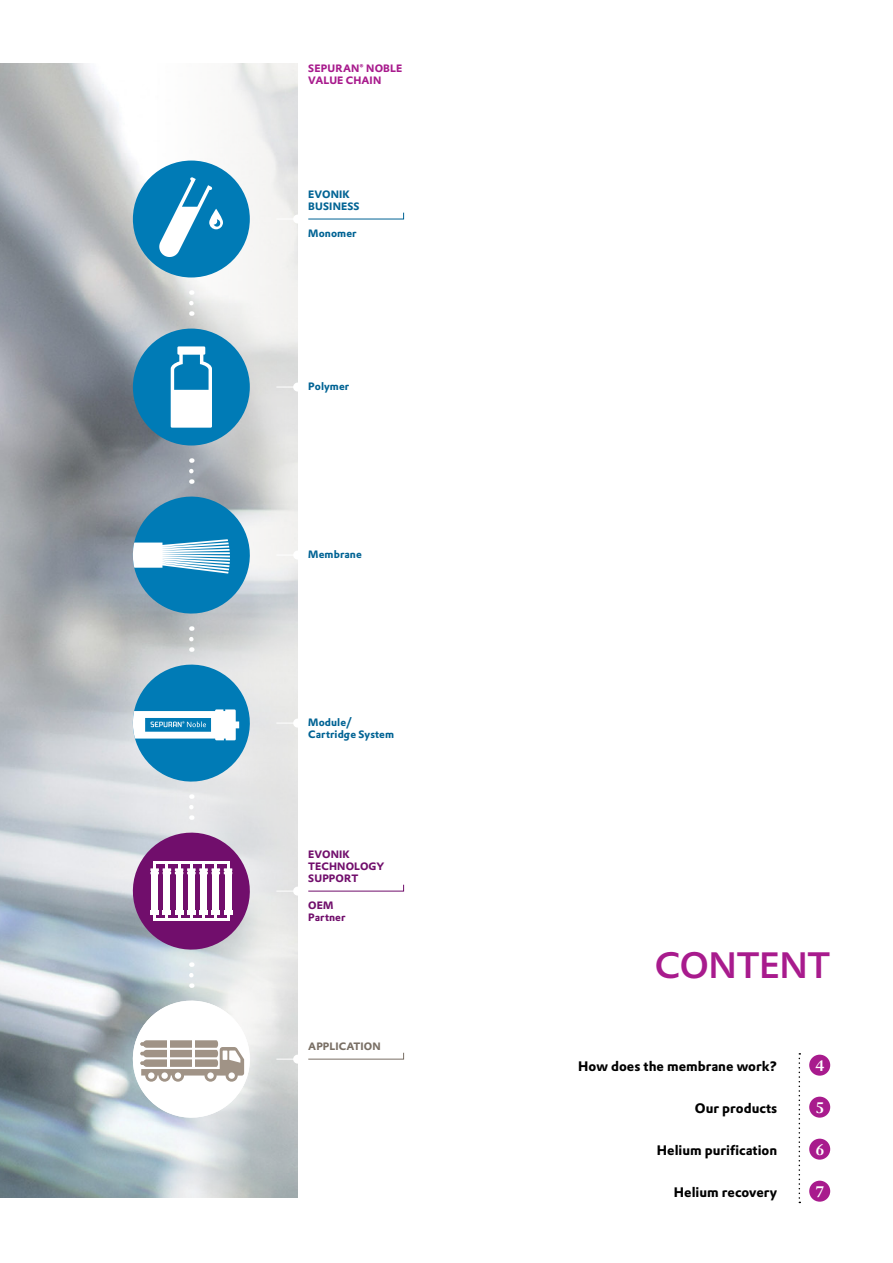
<style>
.page{position:relative;width:893px;height:1263px;background:#fff}
.page>*{position:absolute;margin:0;border:0;box-sizing:border-box;transform-origin:0 0}
.t1{font:500 36px "Evonik Prokyon";letter-spacing:-.02em;color:#a81b8d}
.t2{font:500 15px "Evonik Antares";color:#fff}
.t3{font:700 13.5px "Evonik Prokyon";color:#000}
.t4{font:700 10.5px/12px "Evonik Prokyon";letter-spacing:.01em;color:#006394}
.t5{font:700 10.5px/12px "Evonik Prokyon";letter-spacing:.01em;color:#710e6c}
.t6{font:700 10.5px/12px "Evonik Prokyon";letter-spacing:.01em;color:#a81b8d}
.t7{font:700 10.5px "Evonik Prokyon";letter-spacing:.005em;color:#796f65}
</style>
<div class="page">
<img style="left:0;top:63px;width:157px;height:1134px">
<img style="left:157px;top:63px;width:141px;height:1134px">
<svg style="left:189px;top:303px;width:5px;height:13px"></svg>
<svg style="left:276px;top:219px;width:17px;height:1px"></svg>
<svg style="left:276px;top:387px;width:17px;height:1px"></svg>
<svg style="left:276px;top:555px;width:17px;height:1px"></svg>
<svg style="left:276px;top:723px;width:17px;height:1px"></svg>
<svg style="left:276px;top:891px;width:17px;height:1px"></svg>
<svg style="left:276px;top:1059px;width:17px;height:1px"></svg>
<div style="left:293px;top:215px;width:9px;height:9px;background:#fff;border-radius:50%"></div>
<div style="left:293px;top:383px;width:9px;height:9px;background:#fff;border-radius:50%"></div>
<div style="left:293px;top:551px;width:9px;height:9px;background:#fff;border-radius:50%"></div>
<div style="left:293px;top:719px;width:9px;height:9px;background:#fff;border-radius:50%"></div>
<div style="left:293px;top:886px;width:9px;height:9px;background:#fff;border-radius:50%"></div>
<div style="left:293px;top:1054px;width:9px;height:9px;background:#fff;border-radius:50%"></div>
<div style="left:133px;top:161px;width:117px;height:116px;background:#007bb6;border-radius:50%"></div>
<svg style="left:159px;top:177px;width:64px;height:80px"></svg>
<svg style="left:125px;top:807px;width:133px;height:160px;background:#b695b9"></svg>
<hr style="left:154px;top:918px;width:75px;height:2px;background:#fff">
<svg style="left:125px;top:471px;width:133px;height:160px;background:#6ea3be"></svg>
<div style="left:133px;top:329px;width:117px;height:116px;background:#007bb6;border-radius:50%"></div>
<svg style="left:171px;top:346px;width:41px;height:82px"></svg>
<svg style="left:308px;top:212px;width:96px;height:8px"></svg>
<svg style="left:308px;top:884px;width:96px;height:8px"></svg>
<svg style="left:308px;top:1052px;width:96px;height:8px"></svg>
<svg style="left:125px;top:975px;width:133px;height:151px"></svg>
<hr style="left:192px;top:1037px;width:2px;height:31px;background:#fff">
<hr style="left:167px;top:1037px;width:2px;height:31px;background:#fff">
<svg style="left:125px;top:639px;width:133px;height:160px;background:#85b8d1"></svg>
<div style="left:809px;top:1097px;width:21px;height:21px;background:#a81b8d;border-radius:50%"></div>
<div style="left:809px;top:1055px;width:21px;height:21px;background:#a81b8d;border-radius:50%"></div>
<div style="left:809px;top:1181px;width:21px;height:21px;background:#a81b8d;border-radius:50%"></div>
<div style="left:809px;top:1139px;width:21px;height:21px;background:#a81b8d;border-radius:50%"></div>
<svg style="left:799px;top:1053px;width:1px;height:150px"></svg>
<p class="t6" style="left:308px;top:61px;width:95px">SEPURAN® NOBLE<br>VALUE CHAIN</p>
<p class="t4" style="left:308px;top:187px;width:53px">EVONIK<br>BUSINESS</p>
<p class="t4" style="left:308px;top:226px;width:50px">Monomer</p>
<p class="t4" style="left:308px;top:379px;width:43px">Polymer</p>
<p class="t4" style="left:308px;top:547px;width:55px">Membrane</p>
<p class="t4" style="left:308px;top:715px;width:87px">Module/<br>Cartridge System</p>
<p class="t5" style="left:308px;top:847px;width:78px">EVONIK<br>TECHNOLOGY<br>SUPPORT</p>
<p class="t5" style="left:308px;top:898px;width:39px">OEM<br>Partner</p>
<p class="t7" style="left:308px;top:1038px;width:74px">APPLICATION</p>
<h1 class="t1" style="left:655px;top:937px;width:177px">CONTENT</h1>
<p class="t3" style="left:578px;top:1055px;width:201px">How does the membrane work?</p>
<p class="t3" style="left:695px;top:1097px;width:84px">Our products</p>
<p class="t3" style="left:657px;top:1139px;width:122px">Helium purification</p>
<p class="t3" style="left:674px;top:1181px;width:105px">Helium recovery</p>
<p class="t2" style="left:815px;top:1053px;width:10px">4</p>
<p class="t2" style="left:816px;top:1095px;width:9px">5</p>
<p class="t2" style="left:816px;top:1137px;width:10px">6</p>
<p class="t2" style="left:816px;top:1179px;width:9px">7</p>
</div>
